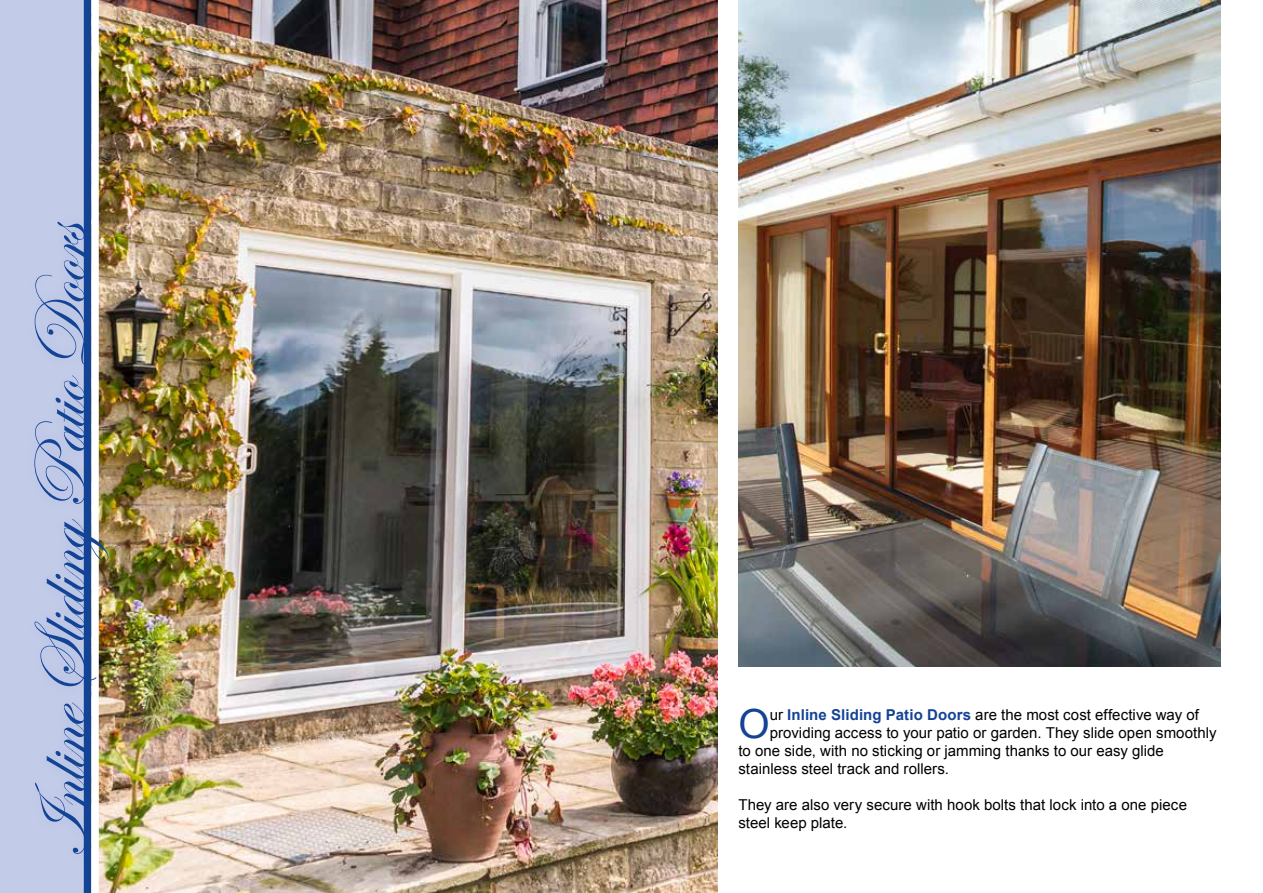
<style>
.page{position:relative;width:1263px;height:893px;background:#fff}
.page>*{position:absolute;margin:0;border:0;box-sizing:border-box;transform-origin:0 0}
.t1{font:75px "Edwardian Script ITC";color:#134395}
.t2{font:40.2px "Arial";color:#134395}
.t3{font:15px/18px "Arial";letter-spacing:.005em;color:#000}
.s1{font-weight:700;color:#134395}
</style>
<div class="page">
<img style="left:99px;top:0;width:618px;height:893px">
<img style="left:738px;top:0;width:482px;height:666px">
<div style="left:0;top:0;width:88px;height:893px;background:#c2cbe8"></div>
<div style="left:84px;top:0;width:7px;height:893px;background:#134395"></div>
<div style="left:23px;top:211px;width:96px;height:654px;background:#134395;opacity:.1"></div>
<h1 class="t1" style="left:20px;top:859px;width:639px;rotate:-90deg">Inline Sliding Patio Doors</h1>
<h2 class="t2" style="left:738px;top:698px;width:33px">O</h2>
<p class="t3" style="left:770px;top:706px;width:431px">ur <span class="s1">Inline Sliding Patio Doors</span> are the most cost effective way of</p>
<p class="t3" style="left:770px;top:724px;width:448px">providing access to your patio or garden. They slide open smoothly</p>
<p class="t3" style="left:738px;top:742px;width:427px">to one side, with no sticking or jamming thanks to our easy glide</p>
<p class="t3" style="left:738px;top:760px;width:212px">stainless steel track and rollers.</p>
<p class="t3" style="left:738px;top:796px;width:450px">They are also very secure with hook bolts that lock into a one piece steel keep plate.</p>
</div>
